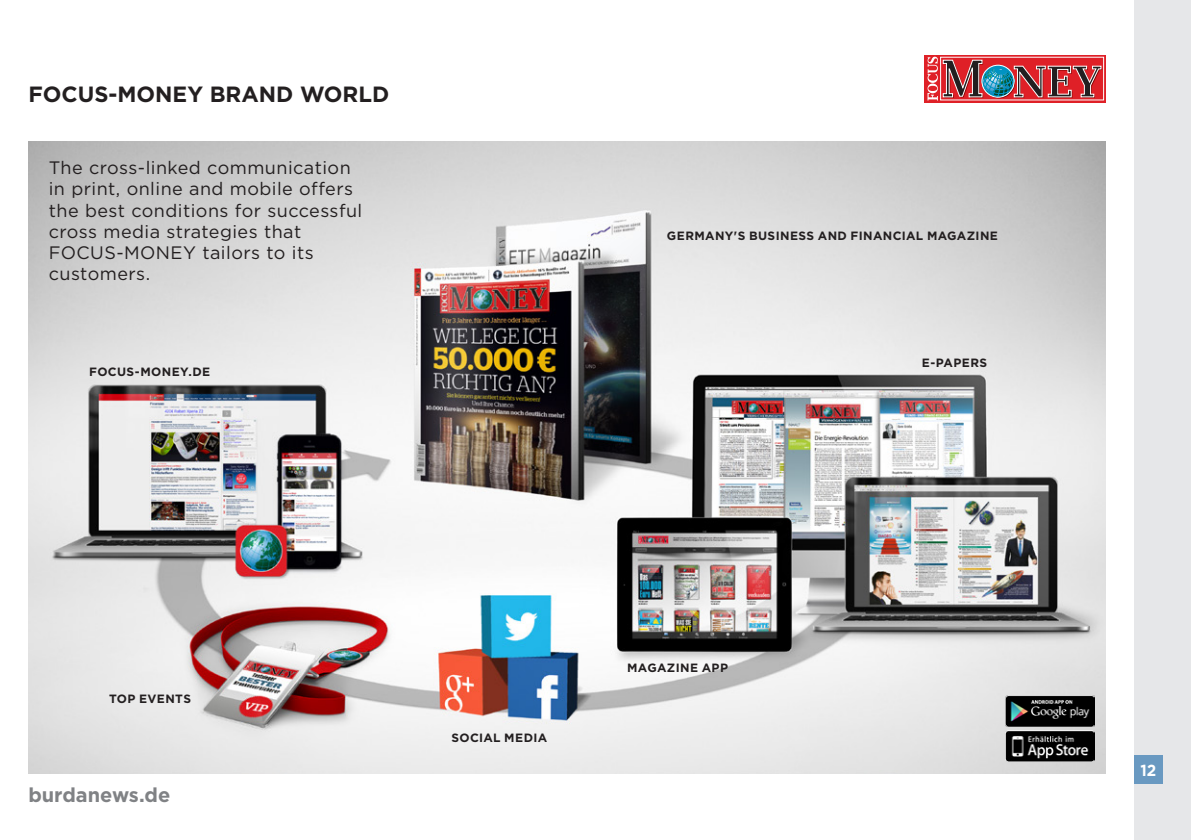
<style>
.page{position:relative;width:1191px;height:840px;background:#fff}
.page>*{position:absolute;margin:0;border:0;box-sizing:border-box;transform-origin:0 0}
.t1{font:700 22px "Gotham";color:#231f20}
.t2{font:700 20px "Gotham";color:#808285}
.t3{font:18px/21px "Gotham";letter-spacing:.025em;color:#231f20}
.t4{font:700 16px "Gotham";color:#fff;scale:.95 1}
.t5{font:700 12px "Gotham";letter-spacing:.03em;color:#231f20}
</style>
<div class="page">
<div style="left:1134px;top:0;width:57px;height:839px;background:#e6e7e9"></div>
<div style="left:1134px;top:754px;width:28px;height:28px;background:#6999c1"></div>
<div style="left:924px;top:55px;width:182px;height:47px;background:linear-gradient(to bottom,#e12d34,#e12b32)"></div>
<img style="left:927px;top:56px;width:177px;height:45px">
<div style="left:981px;top:65px;width:33px;height:33px;border:1px solid #fff;border-radius:50%"></div>
<img style="left:28px;top:142px;width:1078px;height:630px">
<img style="left:1005px;top:695px;width:89px;height:31px">
<img style="left:1005px;top:730px;width:89px;height:30px">
<p class="t1" style="left:28px;top:80px;width:362px">FOCUS-MONEY BRAND WORLD</p>
<p class="t3" style="left:49px;top:157px;width:315px">The cross-linked communication in print, online and mobile offers the best conditions for successful cross media strategies that<br>FOCUS-MONEY tailors to its customers.</p>
<p class="t5" style="left:89px;top:363px;width:122px">FOCUS-MONEY.DE</p>
<p class="t5" style="left:667px;top:228px;width:332px">GERMANY'S BUSINESS AND FINANCIAL MAGAZINE</p>
<p class="t5" style="left:921px;top:354px;width:67px">E-PAPERS</p>
<p class="t5" style="left:109px;top:690px;width:84px">TOP EVENTS</p>
<p class="t2" style="left:28px;top:781px;width:143px">burdanews.de</p>
<p class="t5" style="left:451px;top:729px;width:97px">SOCIAL MEDIA</p>
<p class="t5" style="left:627px;top:659px;width:102px">MAGAZINE APP</p>
<p class="t4" style="left:1140px;top:759px;width:18px">12</p>
</div>
